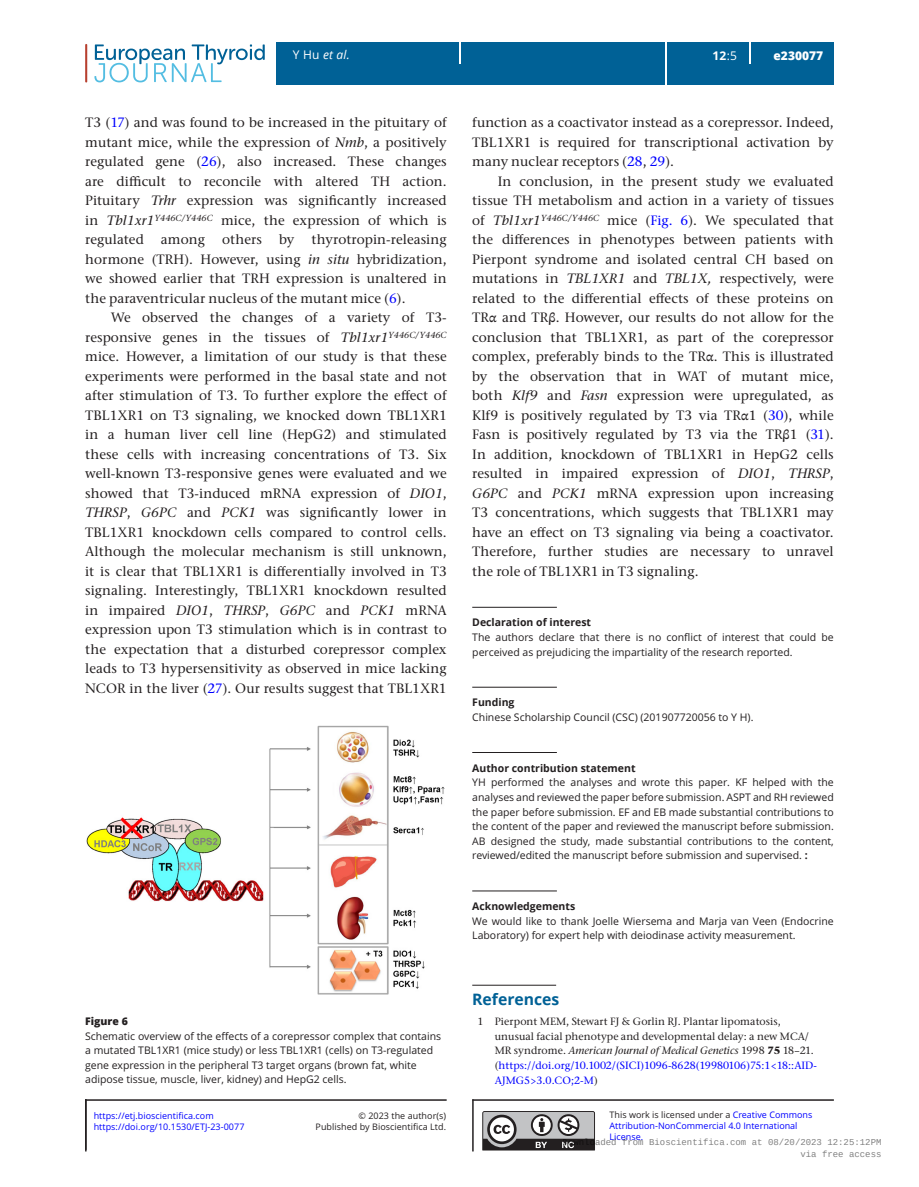
<style>
.page{position:relative;width:919px;height:1187px;background:#fff}
.page>*{position:absolute;margin:0;border:0;box-sizing:border-box;transform-origin:0 0}
.REF-Head{font:700 15.75px "Open Sans";color:#006196}
.TXI{font:500 13.5px/19.5px "Stone Serif ITC Pro";letter-spacing:.005em;color:#231f20;text-align:justify}
.t1{font:italic 12px "Open Sans";color:#fff}
.t2{font:800 12px "Open Sans";color:#fff}
.t3{font:700 12px "Open Sans";color:#fff}
.BM_TXT{font:10.5px/14.5px "Open Sans";color:#231f20}
.References_TXT{font:500 10.5px/14.7px "Stone Serif ITC Pro";letter-spacing:.005em;color:#231f20}
.FC{font:10.5px/14.7px "Open Sans";color:#231f20}
.BM_Head{font:700 10.5px "Open Sans";color:#231f20}
.FC-2{font:800 10.5px "Open Sans";color:#231f20}
.t4{font:9px/11.2px "Open Sans";color:#00f}
.t5{font:9px/12px "Liberation Mono";color:rgb(0 0 0/.5);text-align:right}
.t6{font:9px "Open Sans";letter-spacing:.005em;color:#231f20}
.s1{font-style:normal}
.s2{font-weight:400}
.s3{color:#00f}
.s4{font-style:italic}
.s5{font-family:"STIX Two Text"}
.s6{font-weight:700}
.s7{color:#231f20}
</style>
<div class="page">
<div style="left:276px;top:42px;width:557px;height:43px;background:#006196"></div>
<svg style="left:94px;top:44px;width:171px;height:38px"></svg>
<hr style="left:85px;top:44px;width:2px;height:38px;background:#b7402f">
<svg style="left:459px;top:42px;width:1px;height:22px"></svg>
<hr style="left:665px;top:42px;width:1px;height:43px;background:#fff">
<svg style="left:749px;top:42px;width:1px;height:22px"></svg>
<hr style="left:472px;top:607px;width:85px;height:1px;background:#231f20">
<hr style="left:472px;top:686px;width:85px;height:1px;background:#231f20">
<hr style="left:472px;top:752px;width:85px;height:1px;background:#231f20">
<hr style="left:472px;top:890px;width:85px;height:1px;background:#231f20">
<hr style="left:472px;top:984px;width:84px;height:1px;background:#231f20">
<img style="left:87px;top:725px;width:357px;height:269px">
<svg style="left:482px;top:1111px;width:113px;height:39px;background:#8a898a"></svg>
<hr style="left:85px;top:1099px;width:361px;height:1px;background:#231f20">
<hr style="left:85px;top:1099px;width:2px;height:52px;background:#231f20">
<hr style="left:472px;top:1099px;width:1px;height:52px;background:#231f20">
<hr style="left:472px;top:1099px;width:361px;height:1px;background:#231f20">
<p class="t1" style="left:293px;top:47px;width:58px"><span class="s1">Y Hu</span> et al.</p>
<p class="t3" style="left:712px;top:47px;width:26px">12<span class="s2">:5</span></p>
<p class="t2" style="left:773px;top:46px;width:51px">e230077</p>
<p class="TXI" style="left:85px;top:113px;width:363px">T3 (<span class="s3">17</span>) and was found to be increased in the pituitary of mutant mice, while the expression of <span class="s4">Nmb</span>, a positively regulated gene (<span class="s3">26</span>), also increased. These changes are difficult to reconcile with altered TH action.<br>Pituitary <span class="s4">Trhr</span> expression was significantly increased in <span class="s4">Tbl1xr1</span><sup>Y446C/Y446C</sup> mice, the expression of which is regulated</p>
<p class="TXI" style="left:85px;top:230px;width:363px;text-indent:226px">thyrotropin-releasing hormone (TRH). However, using <span class="s4">in situ</span> hybridization, we showed earlier that TRH expression is unaltered in the paraventricular nucleus of the mutant mice (<span class="s3">6</span>).</p>
<p class="TXI" style="left:85px;top:308px;width:363px;text-indent:26px">We observed the changes of a variety of T3- responsive genes in the tissues of <span class="s4">Tbl1xr1</span><sup>Y446C/Y446C </sup>mice. However, a limitation of our study is that these experiments were performed in the basal state and not after stimulation of T3. To further explore the effect of TBL1XR1 on T3 signaling, we knocked down TBL1XR1 in a human liver cell line (HepG2) and stimulated these cells with increasing concentrations of T3. Six well-known T3-responsive genes were evaluated and we showed that T3-induced mRNA expression of <span class="s4">DIO1</span>, <span class="s4">THRSP</span>, <span class="s4">G6PC</span> and <span class="s4">PCK1</span> was significantly lower in TBL1XR1 knockdown cells compared to control cells.<br>Although the molecular mechanism is still unknown, it is clear that TBL1XR1 is differentially involved in T3 signaling. Interestingly, TBL1XR1 knockdown resulted in impaired <span class="s4">DIO1</span>, <span class="s4">THRSP</span>, <span class="s4">G6PC</span> and <span class="s4">PCK1</span> mRNA expression upon T3 stimulation which is in contrast to the expectation that a disturbed corepressor complex leads to T3 hypersensitivity as observed in mice lacking NCOR in the liver (<span class="s3">27</span>). Our results suggest that TBL1XR1</p>
<p class="TXI" style="left:161px;top:230px;width:46px">among</p>
<p class="TXI" style="left:222px;top:230px;width:42px">others</p>
<p class="TXI" style="left:279px;top:230px;width:17px">by</p>
<p class="FC-2" style="left:85px;top:1012px;width:44px">Figure 6</p>
<p class="FC" style="left:85px;top:1027px;width:357px">Schematic overview of the effects of a corepressor complex that contains a mutated TBL1XR1 (mice study) or less TBL1XR1 (cells) on T3-regulated gene expression in the peripheral T3 target organs (brown fat, white adipose tissue, muscle, liver, kidney) and HepG2 cells.</p>
<p class="t4" style="left:94px;top:1109px;width:122px">https://etj.bioscientifica.com</p>
<p class="t6" style="left:358px;top:1109px;width:89px">© 2023 the author(s)</p>
<p class="t4" style="left:94px;top:1121px;width:152px">https://doi.org/10.1530/ETJ-23-0077</p>
<p class="t6" style="left:315px;top:1120px;width:132px">Published by Bioscientifica Ltd.</p>
<p class="TXI" style="left:472px;top:113px;width:363px">function as a coactivator instead as a corepressor. Indeed, TBL1XR1 is required for transcriptional activation by many nuclear receptors (<span class="s3">28</span>, <span class="s3">29</span>).</p>
<p class="TXI" style="left:472px;top:171px;width:363px;text-indent:26px">In conclusion, in the present study we evaluated tissue TH metabolism and action in a variety of tissues of <span class="s4">Tbl1xr1</span><sup>Y446C/Y446C</sup> mice (<span class="s3">Fig. 6</span>). We speculated that the differences in phenotypes between patients with Pierpont syndrome and isolated central CH based on mutations in <span class="s4">TBL1XR1</span> and <span class="s4">TBL1X,</span> respectively, were related to the differential effects of these proteins on TR<span class="s5">α</span> and TR<span class="s5">β</span>. However, our results do not allow for the conclusion that TBL1XR1, as part of the corepressor complex, preferably binds to the TR<span class="s5">α</span>. This is illustrated by the observation that in WAT of mutant mice, both <span class="s4">Klf9</span> and <span class="s4">Fasn</span> expression were upregulated, as Klf9 is positively regulated by T3 via TR<span class="s5">α</span>1 (<span class="s3">30</span>), while Fasn is positively regulated by T3 via the TR<span class="s5">β</span>1 (<span class="s3">31</span>).<br>In addition, knockdown of TBL1XR1 in HepG2 cells resulted in impaired expression of <span class="s4">DIO1</span>, <span class="s4">THRSP</span>, <span class="s4">G6PC</span> and <span class="s4">PCK1</span> mRNA expression upon increasing T3 concentrations, which suggests that TBL1XR1 may have an effect on T3 signaling via being a coactivator.<br>Therefore, further studies are necessary to unravel the role of TBL1XR1 in T3 signaling.</p>
<p class="BM_Head" style="left:472px;top:615px;width:120px">Declaration of interest</p>
<p class="BM_TXT" style="left:472px;top:629px;width:363px">The authors declare that there is no conflict of interest that could be perceived as prejudicing the impartiality of the research reported.</p>
<p class="BM_Head" style="left:472px;top:695px;width:44px">Funding</p>
<p class="BM_TXT" style="left:472px;top:709px;width:283px">Chinese Scholarship Council (CSC) (201907720056 to Y H).</p>
<p class="BM_Head" style="left:472px;top:760px;width:165px">Author contribution statement</p>
<p class="BM_TXT" style="left:472px;top:774px;width:363px;text-align:justify">YH performed the analyses and wrote this paper. KF helped with the analyses and reviewed the paper before submission. ASPT and RH reviewed the paper before submission. EF and EB made substantial contributions to the content of the paper and reviewed the manuscript before submission.<br>AB designed the study, made substantial contributions to the content, reviewed/edited the manuscript before submission and supervised. <span class="s6">:</span></p>
<p class="BM_Head" style="left:472px;top:898px;width:104px">Acknowledgements</p>
<p class="BM_TXT" style="left:472px;top:913px;width:363px">We would like to thank Joelle Wiersema and Marja van Veen (Endocrine<br>Laboratory) for expert help with deiodinase activity measurement.</p>
<p class="REF-Head" style="left:472px;top:987px;width:89px">References</p>
<p class="References_TXT" style="left:494px;top:1014px;width:324px;text-indent:-17px">1 Pierpont MEM, Stewart FJ &amp; Gorlin RJ. Plantar lipomatosis, unusual facial phenotype and developmental delay: a new MCA/ MR syndrome. <span class="s4">American Journal of Medical Genetics</span> 1998 <span class="s6">75</span> 18–21. (<span class="s3">https://doi.org/10.1002/(SICI)1096-8628(19980106)75:1&lt;18::AID-AJMG5&gt;3.0.CO;2-M</span>)</p>
<p class="t4" style="left:609px;top:1108px;width:204px"><span class="s7">This work is licensed under a</span> Creative Commons<br>Attribution-NonCommercial 4.0 International<br>License.</p>
<p class="t5" style="left:562px;top:1136px;width:320px">Downloaded from Bioscientifica.com at 08/20/2023 12:25:12PM via free access</p>
</div>
